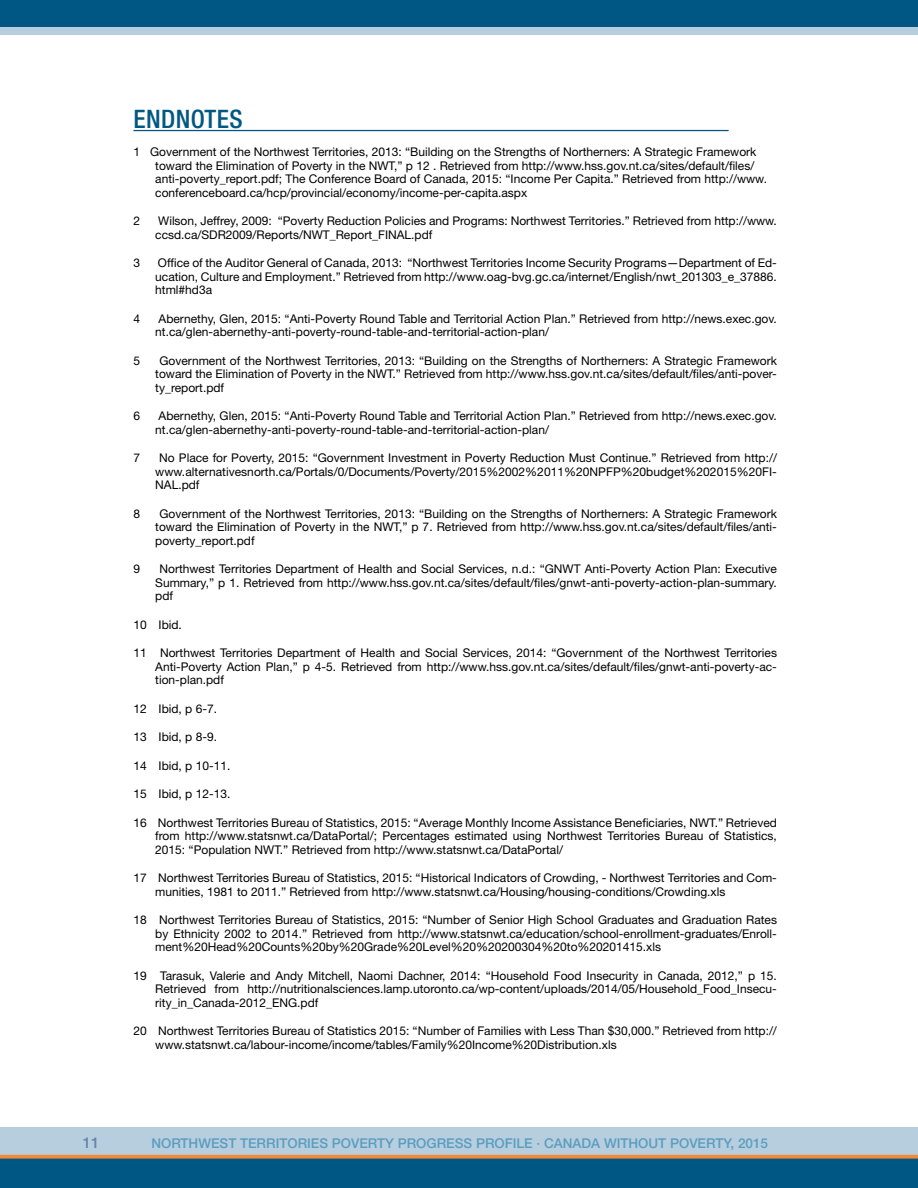
<style>
.page{position:relative;width:918px;height:1188px;background:#fff}
.page>*{position:absolute;margin:0;border:0;box-sizing:border-box;transform-origin:0 0}
.t1{font:500 condensed 25.5px "Helvetica Neue";letter-spacing:.015em;color:#005783}
.t2{font:500 15px "Helvetica Neue";color:#6785a8}
.t3{font:500 13.5px "Helvetica Neue";color:#5b9dbf}
.t4{font:12px/13.5px "Helvetica Neue";color:#000;text-align:justify}
</style>
<div class="page">
<div style="left:0;top:1128px;width:918px;height:35px;background:#b7cedf"></div>
<div style="left:0;top:5px;width:918px;height:30px;background:#b7cedf"></div>
<div style="left:0;top:1155px;width:918px;height:33px;background:#005783"></div>
<div style="left:0;top:0;width:918px;height:27px;background:#005783"></div>
<svg style="left:0;top:1155px;width:918px;height:4px;background:#db833a"></svg>
<hr style="left:134px;top:130px;width:595px;height:1px;background:#005783">
<h1 class="t1" style="left:134px;top:104px;width:111px">ENDNOTES</h1>
<p class="t4" style="left:155px;top:145px;width:613px;text-align:left;text-indent:-22px">1 Government of the Northwest Territories, 2013: “Building on the Strengths of Northerners: A Strategic Framework toward the Elimination of Poverty in the NWT,” p 12 . Retrieved from http://www.hss.gov.nt.ca/sites/default/files/ anti-poverty_report.pdf; The Conference Board of Canada, 2015: “Income Per Capita.” Retrieved from http://www. conferenceboard.ca/hcp/provincial/economy/income-per-capita.aspx</p>
<p class="t4" style="left:134px;top:214px;width:8px">2</p>
<p class="t4" style="left:155px;top:214px;width:623px">Wilson, Jeffrey, 2009: “Poverty Reduction Policies and Programs: Northwest Territories.” Retrieved from http://www. ccsd.ca/SDR2009/Reports/NWT_Report_FINAL.pdf</p>
<p class="t4" style="left:134px;top:256px;width:8px">3</p>
<p class="t4" style="left:155px;top:256px;width:623px">Office of the Auditor General of Canada, 2013: “Northwest Territories Income Security Programs—Department of Ed&shy;ucation, Culture and Employment.” Retrieved from http://www.oag-bvg.gc.ca/internet/English/nwt_201303_e_37886. html#hd3a</p>
<p class="t4" style="left:134px;top:312px;width:8px">4</p>
<p class="t4" style="left:155px;top:312px;width:623px">Abernethy, Glen, 2015: “Anti-Poverty Round Table and Territorial Action Plan.” Retrieved from http://news.exec.gov. nt.ca/glen-abernethy-anti-poverty-round-table-and-territorial-action-plan/</p>
<p class="t4" style="left:134px;top:354px;width:8px">5</p>
<p class="t4" style="left:155px;top:354px;width:623px;text-indent:4px">Government of the Northwest Territories, 2013: “Building on the Strengths of Northerners: A Strategic Framework toward the Elimination of Poverty in the NWT.” Retrieved from http://www.hss.gov.nt.ca/sites/default/files/anti-pover&shy;ty_report.pdf</p>
<p class="t4" style="left:134px;top:409px;width:8px">6</p>
<p class="t4" style="left:155px;top:409px;width:623px">Abernethy, Glen, 2015: “Anti-Poverty Round Table and Territorial Action Plan.” Retrieved from http://news.exec.gov. nt.ca/glen-abernethy-anti-poverty-round-table-and-territorial-action-plan/</p>
<p class="t4" style="left:134px;top:451px;width:8px">7</p>
<p class="t4" style="left:155px;top:451px;width:623px;text-indent:4px">No Place for Poverty, 2015: “Government Investment in Poverty Reduction Must Continue.” Retrieved from http:// www.alternativesnorth.ca/Portals/0/Documents/Poverty/2015%2002%2011%20NPFP%20budget%202015%20FI-NAL.pdf</p>
<p class="t4" style="left:134px;top:507px;width:8px">8</p>
<p class="t4" style="left:155px;top:507px;width:623px;text-indent:4px">Government of the Northwest Territories, 2013: “Building on the Strengths of Northerners: A Strategic Framework toward the Elimination of Poverty in the NWT,” p 7. Retrieved from http://www.hss.gov.nt.ca/sites/default/files/anti&shy;poverty_report.pdf</p>
<p class="t4" style="left:134px;top:562px;width:8px">9</p>
<p class="t4" style="left:155px;top:562px;width:623px;text-indent:4px">Northwest Territories Department of Health and Social Services, n.d.: “GNWT Anti-Poverty Action Plan: Executive Summary,” p 1. Retrieved from http://www.hss.gov.nt.ca/sites/default/files/gnwt-anti-poverty-action-plan-summary. pdf</p>
<p class="t4" style="left:134px;top:618px;width:50px">10 Ibid.</p>
<p class="t4" style="left:155px;top:646px;width:623px;text-indent:-22px">11 Northwest Territories Department of Health and Social Services, 2014: “Government of the Northwest Territories Anti-Poverty Action Plan,” p 4-5. Retrieved from http://www.hss.gov.nt.ca/sites/default/files/gnwt-anti-poverty-ac&shy;tion-plan.pdf</p>
<p class="t4" style="left:134px;top:702px;width:85px">12 Ibid, p 6-7.</p>
<p class="t4" style="left:134px;top:730px;width:85px">13 Ibid, p 8-9.</p>
<p class="t4" style="left:134px;top:759px;width:98px">14 Ibid, p 10-11.</p>
<p class="t4" style="left:134px;top:787px;width:98px">15 Ibid, p 12-13.</p>
<p class="t4" style="left:155px;top:816px;width:623px;text-indent:-22px">16 Northwest Territories Bureau of Statistics, 2015: “Average Monthly Income Assistance Beneficiaries, NWT.” Retrieved from http://www.statsnwt.ca/DataPortal/; Percentages estimated using Northwest Territories Bureau of Statistics, 2015: “Population NWT.” Retrieved from http://www.statsnwt.ca/DataPortal/</p>
<p class="t4" style="left:155px;top:871px;width:623px;text-indent:-22px">17 Northwest Territories Bureau of Statistics, 2015: “Historical Indicators of Crowding, - Northwest Territories and Com&shy;munities, 1981 to 2011.” Retrieved from http://www.statsnwt.ca/Housing/housing-conditions/Crowding.xls</p>
<p class="t4" style="left:155px;top:913px;width:623px;text-indent:-22px">18 Northwest Territories Bureau of Statistics, 2015: “Number of Senior High School Graduates and Graduation Rates by Ethnicity 2002 to 2014.” Retrieved from http://www.statsnwt.ca/education/school-enrollment-graduates/Enroll&shy;ment%20Head%20Counts%20by%20Grade%20Level%20%20200304%20to%20201415.xls</p>
<p class="t4" style="left:155px;top:969px;width:623px;text-indent:-22px">19 Tarasuk, Valerie and Andy Mitchell, Naomi Dachner, 2014: “Household Food Insecurity in Canada, 2012,” p 15.<br>Retrieved from http://nutritionalsciences.lamp.utoronto.ca/wp-content/uploads/2014/05/Household_Food_Insecu&shy;rity_in_Canada-2012_ENG.pdf</p>
<p class="t4" style="left:155px;top:1024px;width:623px;text-indent:-22px">20 Northwest Territories Bureau of Statistics 2015: “Number of Families with Less Than $30,000.” Retrieved from http:// www.statsnwt.ca/labour-income/income/tables/Family%20Income%20Distribution.xls</p>
<p class="t2" style="left:83px;top:1134px;width:18px">11</p>
<p class="t3" style="left:151px;top:1135px;width:618px">NORTHWEST TERRITORIES POVERTY PROGRESS PROFILE · CANADA WITHOUT POVERTY, 2015</p>
</div>
